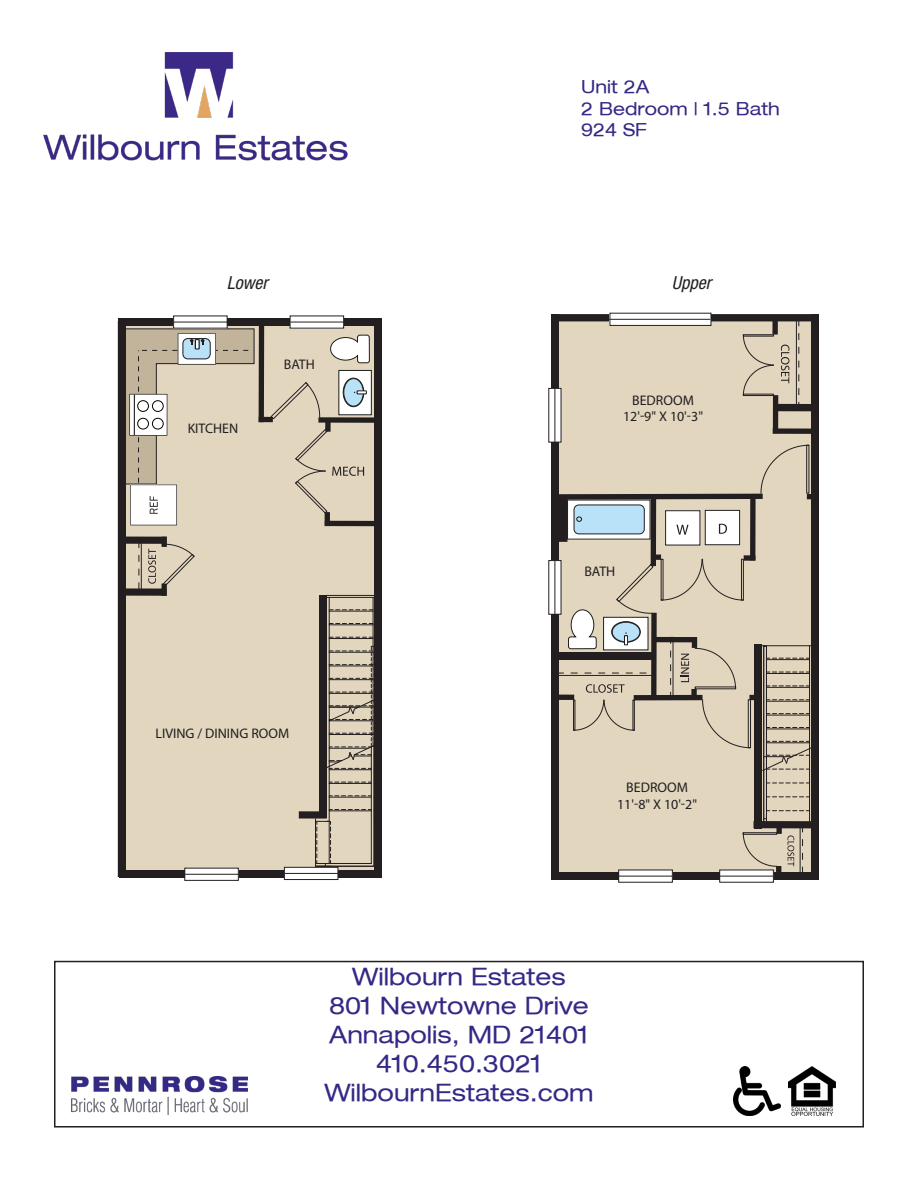
<style>
.page{position:relative;width:918px;height:1188px;background:#fff}
.page>*{position:absolute;margin:0;border:0;box-sizing:border-box;transform-origin:0 0}
.t1{font:expanded 24px "Helvetica Neue LT";color:#332986}
.t2{font:expanded 18px "Helvetica Neue LT";color:#332986}
.t3{font:italic condensed 18px "Helvetica Neue LT Std";color:#231f20}
.t4{font:13.95px/16.8px "Myriad Pro";color:#201e1e;text-align:center}
.t5{font:13.95px "Myriad Pro";color:#231f20}
</style>
<div class="page">
<img style="left:43px;top:53px;width:305px;height:108px">
<div style="left:54px;top:961px;width:810px;height:167px;border:2px solid #231f20"></div>
<img style="left:71px;top:1077px;width:176px;height:37px">
<img style="left:733px;top:1066px;width:48px;height:50px">
<img style="left:788px;top:1066px;width:48px;height:50px">
<div style="left:118px;top:322px;width:259px;height:555px;background:#e3d6bf"></div>
<svg style="left:139px;top:544px;width:1px;height:44px"></svg>
<hr style="left:141px;top:541px;width:1px;height:48px;background:#231f20">
<svg style="left:330px;top:315px;width:40px;height:48px"></svg>
<div style="left:339px;top:370px;width:32px;height:45px;background:#fff"></div>
<div style="left:339px;top:370px;width:33px;height:45px;border:1px solid #201e1e"></div>
<div style="left:343px;top:378px;width:21px;height:29px;background:#292727;border-radius:50%"></div>
<div style="left:343px;top:378px;width:21px;height:29px;border:1px solid #201e1e;border-radius:50%"></div>
<div style="left:344px;top:379px;width:19px;height:27px;background:#b9e2f8;border-radius:50%"></div>
<svg style="left:357px;top:390px;width:10px;height:4px"></svg>
<svg style="left:353px;top:391px;width:13px;height:3px"></svg>
<svg style="left:126px;top:328px;width:129px;height:197px"></svg>
<hr style="left:326px;top:595px;width:51px;height:1px;background:#231f20">
<svg style="left:315px;top:597px;width:59px;height:272px"></svg>
<hr style="left:329px;top:707px;width:30px;height:1px;background:#231f20">
<div style="left:119px;top:318px;width:7px;height:558px;background:#231f20"></div>
<div style="left:119px;top:318px;width:261px;height:7px;background:#231f20"></div>
<div style="left:259px;top:320px;width:5px;height:102px;background:#231f20"></div>
<div style="left:122px;top:537px;width:45px;height:7px;background:#231f20"></div>
<div style="left:325px;top:521px;width:51px;height:5px;background:#231f20"></div>
<div style="left:374px;top:318px;width:8px;height:557px;background:#231f20"></div>
<div style="left:319px;top:595px;width:7px;height:223px;background:#231f20"></div>
<div style="left:318px;top:417px;width:61px;height:6px;background:#231f20"></div>
<div style="left:325px;top:420px;width:6px;height:12px;background:#231f20"></div>
<svg style="left:162px;top:544px;width:33px;height:41px"></svg>
<div style="left:259px;top:417px;width:14px;height:5px;background:#231f20"></div>
<div style="left:325px;top:512px;width:5px;height:14px;background:#231f20"></div>
<svg style="left:270px;top:382px;width:50px;height:38px"></svg>
<div style="left:119px;top:870px;width:263px;height:7px;background:#231f20"></div>
<div style="left:122px;top:588px;width:45px;height:8px;background:#231f20"></div>
<div style="left:299px;top:811px;width:28px;height:8px;background:#231f20"></div>
<div style="left:162px;top:537px;width:5px;height:10px;background:#231f20"></div>
<div style="left:162px;top:584px;width:5px;height:12px;background:#231f20"></div>
<svg style="left:148px;top:549px;width:8px;height:35px"></svg>
<svg style="left:295px;top:428px;width:69px;height:86px"></svg>
<div style="left:290px;top:316px;width:54px;height:12px;background:#fff"></div>
<hr style="left:290px;top:322px;width:54px;height:1px;background:#231f20">
<div style="left:185px;top:868px;width:53px;height:12px;background:#fff"></div>
<div style="left:184px;top:868px;width:55px;height:13px;border:1px solid #231f20"></div>
<hr style="left:185px;top:874px;width:54px;height:1px;background:#231f20">
<div style="left:284px;top:867px;width:54px;height:13px;background:#fff"></div>
<div style="left:284px;top:867px;width:54px;height:13px;border:1px solid #231f20"></div>
<hr style="left:285px;top:873px;width:53px;height:1px;background:#231f20">
<div style="left:174px;top:316px;width:53px;height:12px;background:#fff"></div>
<hr style="left:174px;top:322px;width:54px;height:1px;background:#231f20">
<div style="left:555px;top:318px;width:260px;height:557px;background:#e3d6bf"></div>
<svg style="left:798px;top:321px;width:1px;height:83px"></svg>
<hr style="left:796px;top:319px;width:1px;height:87px;background:#231f20">
<svg style="left:670px;top:642px;width:1px;height:53px"></svg>
<hr style="left:673px;top:637px;width:1px;height:58px;background:#231f20">
<svg style="left:559px;top:673px;width:88px;height:1px"></svg>
<hr style="left:557px;top:675px;width:97px;height:1px;background:#231f20">
<svg style="left:568px;top:609px;width:29px;height:40px"></svg>
<div style="left:666px;top:511px;width:34px;height:34px;background:#fff"></div>
<div style="left:665px;top:510px;width:35px;height:35px;border:1px solid #231f20"></div>
<svg style="left:676px;top:525px;width:13px;height:10px"></svg>
<div style="left:705px;top:510px;width:35px;height:35px;background:#fff"></div>
<div style="left:705px;top:510px;width:35px;height:35px;border:1px solid #231f20"></div>
<svg style="left:719px;top:524px;width:8px;height:10px"></svg>
<div style="left:604px;top:617px;width:44px;height:33px;background:#fff"></div>
<div style="left:603px;top:617px;width:45px;height:33px;border:1px solid #201e1e"></div>
<svg style="left:612px;top:622px;width:28px;height:20px"></svg>
<div style="left:611px;top:621px;width:30px;height:22px;border:1px solid #201e1e;border-radius:50%"></div>
<div style="left:613px;top:623px;width:26px;height:18px;background:#b9e2f8;border-radius:50%"></div>
<svg style="left:624px;top:635px;width:4px;height:10px"></svg>
<svg style="left:624px;top:632px;width:3px;height:12px"></svg>
<div style="left:568px;top:500px;width:82px;height:39px;background:#fff"></div>
<div style="left:574px;top:505px;width:70px;height:29px;background:#b9e2f8;border-radius:5px"></div>
<div style="left:574px;top:504px;width:71px;height:30px;border:1px solid #201e1e;border-radius:5px"></div>
<svg style="left:576px;top:516px;width:6px;height:6px"></svg>
<div style="left:551px;top:314px;width:8px;height:565px;background:#231f20"></div>
<div style="left:551px;top:314px;width:266px;height:7px;background:#231f20"></div>
<div style="left:774px;top:404px;width:43px;height:7px;background:#231f20"></div>
<div style="left:744px;top:555px;width:11px;height:6px;background:#231f20"></div>
<div style="left:750px;top:498px;width:6px;height:62px;background:#231f20"></div>
<div style="left:773px;top:395px;width:5px;height:38px;background:#231f20"></div>
<div style="left:652px;top:637px;width:45px;height:5px;background:#231f20"></div>
<div style="left:811px;top:314px;width:8px;height:565px;background:#231f20"></div>
<div style="left:651px;top:555px;width:10px;height:5px;background:#231f20"></div>
<div style="left:634px;top:695px;width:69px;height:5px;background:#231f20"></div>
<div style="left:556px;top:695px;width:18px;height:5px;background:#231f20"></div>
<div style="left:692px;top:637px;width:5px;height:11px;background:#231f20"></div>
<div style="left:557px;top:498px;width:11px;height:44px;background:#231f20"></div>
<div style="left:651px;top:499px;width:5px;height:67px;background:#231f20"></div>
<div style="left:754px;top:644px;width:7px;height:184px;background:#231f20"></div>
<div style="left:773px;top:428px;width:42px;height:6px;background:#231f20"></div>
<div style="left:651px;top:613px;width:6px;height:85px;background:#231f20"></div>
<svg style="left:743px;top:334px;width:31px;height:62px"></svg>
<div style="left:551px;top:872px;width:267px;height:8px;background:#231f20"></div>
<div style="left:557px;top:652px;width:99px;height:8px;background:#231f20"></div>
<div style="left:772px;top:321px;width:6px;height:14px;background:#231f20"></div>
<svg style="left:616px;top:564px;width:38px;height:50px"></svg>
<div style="left:807px;top:494px;width:10px;height:5px;background:#231f20"></div>
<svg style="left:573px;top:699px;width:62px;height:32px"></svg>
<svg style="left:661px;top:559px;width:83px;height:42px"></svg>
<svg style="left:559px;top:445px;width:251px;height:55px"></svg>
<svg style="left:586px;top:684px;width:39px;height:9px"></svg>
<svg style="left:781px;top:345px;width:8px;height:38px"></svg>
<svg style="left:681px;top:645px;width:130px;height:227px"></svg>
<div style="left:619px;top:870px;width:53px;height:12px;background:#fff"></div>
<div style="left:618px;top:870px;width:55px;height:13px;border:1px solid #231f20"></div>
<hr style="left:618px;top:876px;width:54px;height:1px;background:#231f20">
<div style="left:720px;top:870px;width:53px;height:12px;background:#fff"></div>
<div style="left:719px;top:870px;width:55px;height:13px;border:1px solid #231f20"></div>
<hr style="left:719px;top:876px;width:54px;height:1px;background:#231f20">
<div style="left:610px;top:313px;width:101px;height:12px;background:#fff"></div>
<div style="left:610px;top:313px;width:101px;height:13px;border:1px solid #231f20"></div>
<hr style="left:609px;top:319px;width:101px;height:1px;background:#231f20">
<div style="left:549px;top:561px;width:12px;height:53px;background:#fff"></div>
<hr style="left:555px;top:561px;width:1px;height:54px;background:#231f20">
<div style="left:549px;top:388px;width:12px;height:54px;background:#fff"></div>
<hr style="left:555px;top:389px;width:1px;height:53px;background:#231f20">
<p class="t2" style="left:581px;top:76px;width:70px">Unit 2A</p>
<p class="t2" style="left:581px;top:97px;width:200px">2 Bedroom | 1.5 Bath</p>
<p class="t2" style="left:581px;top:119px;width:67px">924 SF</p>
<p class="t3" style="left:227px;top:273px;width:43px">Lower</p>
<p class="t3" style="left:672px;top:273px;width:41px">Upper</p>
<p class="t4" style="left:188px;top:420px;width:52px">KITCHEN</p>
<p class="t5" style="left:284px;top:356px;width:33px">BATH</p>
<p class="t4" style="left:156px;top:725px;width:135px">LIVING / DINING ROOM</p>
<p class="t4" style="left:623px;top:391px;width:81px">BEDROOM<br>12'-9" X 10'-3"</p>
<p class="t5" style="left:584px;top:563px;width:33px">BATH</p>
<p class="t4" style="left:617px;top:779px;width:81px">BEDROOM<br>11'-8" X 10'-2"</p>
<p class="t1" style="left:352px;top:962px;width:215px">Wilbourn Estates</p>
<p class="t1" style="left:329px;top:991px;width:261px">801 Newtowne Drive</p>
<p class="t1" style="left:329px;top:1020px;width:261px">Annapolis, MD 21401</p>
<p class="t1" style="left:376px;top:1049px;width:167px">410.450.3021</p>
<p class="t1" style="left:324px;top:1077px;width:271px">WilbournEstates.com</p>
</div>
